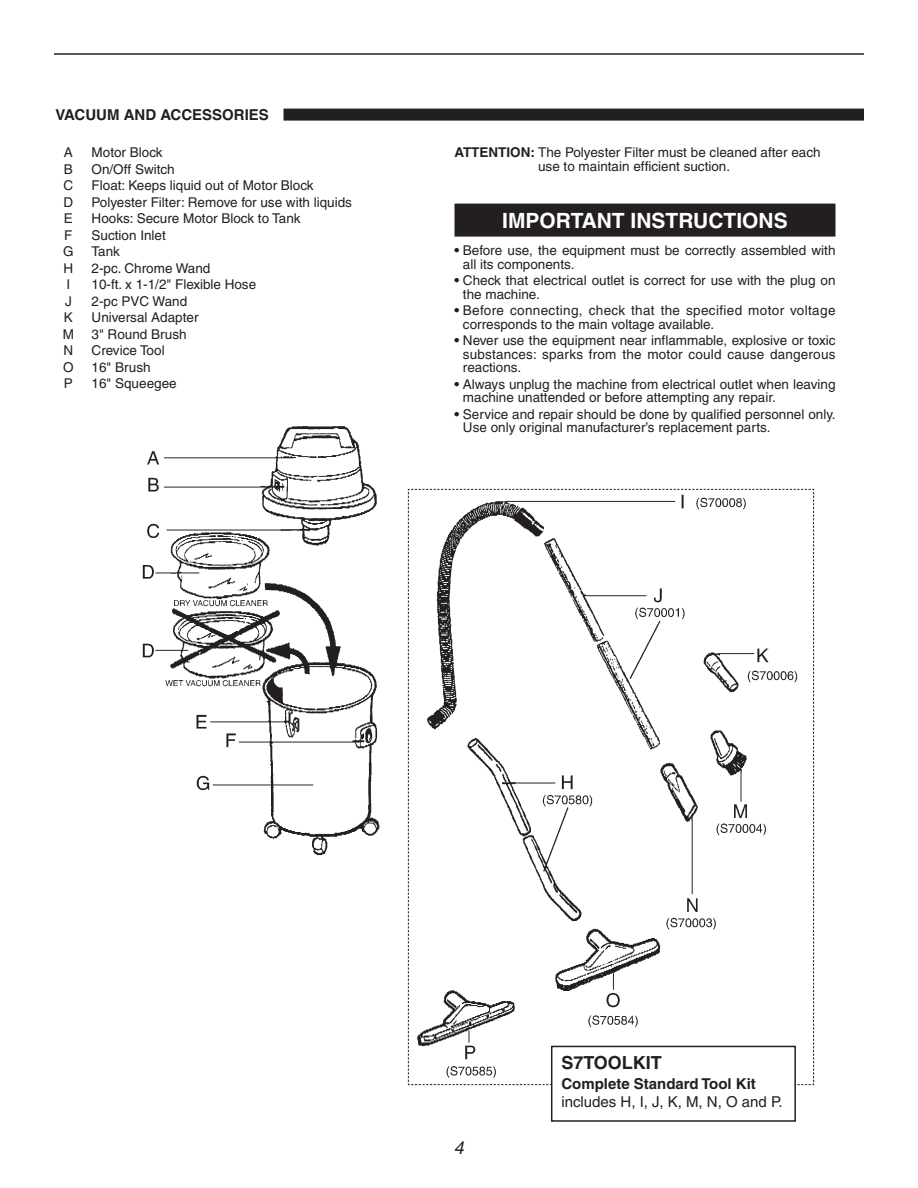
<style>
.page{position:relative;width:918px;height:1188px;background:#fff}
.page>*{position:absolute;margin:0;border:0;box-sizing:border-box;transform-origin:0 0}
.t1{font:700 21px "Helvetica";color:#fff}
.t2{font:700 18px "Helvetica";color:#231f20}
.t3{font:italic 18px "Helvetica";color:#231f20}
.t4{font:700 15px "Helvetica";color:#231f20}
.t5{font:15px "Helvetica";color:#231f20}
.t6{font:13.5px/13.5px "Helvetica";color:#231f20}
.t7{font:13.5px/13.5px "Helvetica";letter-spacing:.025em;color:#231f20}
.s1{font-weight:700}
</style>
<div class="page">
<hr style="left:54px;top:53px;width:810px;height:2px;background:#231f20">
<div style="left:455px;top:204px;width:381px;height:33px;background:#231f20"></div>
<div style="left:284px;top:109px;width:580px;height:12px;background:#231f20"></div>
<img style="left:142px;top:426px;width:658px;height:660px">
<svg style="left:408px;top:489px;width:406px;height:596px"></svg>
<div style="left:552px;top:1046px;width:243px;height:75px;background:#fff"></div>
<div style="left:551px;top:1046px;width:245px;height:76px;border:2px solid #231f20"></div>
<div style="left:154px;top:875px;width:206px;height:259px;background:#fff"></div>
<p class="t4" style="left:56px;top:109px;width:215px">VACUUM AND ACCESSORIES</p>
<p class="t6" style="left:64px;top:147px;width:11px">A</p>
<p class="t6" style="left:92px;top:147px;width:72px">Motor Block</p>
<p class="t6" style="left:64px;top:164px;width:11px">B</p>
<p class="t6" style="left:92px;top:164px;width:85px">On/Off Switch</p>
<p class="t6" style="left:64px;top:180px;width:11px">C</p>
<p class="t6" style="left:92px;top:180px;width:224px">Float: Keeps liquid out of Motor Block</p>
<p class="t6" style="left:64px;top:197px;width:11px">D</p>
<p class="t6" style="left:92px;top:197px;width:262px">Polyester Filter: Remove for use with liquids</p>
<p class="t6" style="left:64px;top:213px;width:11px">E</p>
<p class="t6" style="left:92px;top:213px;width:211px">Hooks: Secure Motor Block to Tank</p>
<p class="t6" style="left:64px;top:230px;width:10px">F</p>
<p class="t6" style="left:92px;top:230px;width:76px">Suction Inlet</p>
<p class="t6" style="left:63px;top:246px;width:12px">G</p>
<p class="t6" style="left:92px;top:246px;width:30px">Tank</p>
<p class="t6" style="left:64px;top:263px;width:11px">H</p>
<p class="t6" style="left:92px;top:263px;width:120px">2-pc. Chrome Wand</p>
<p class="t6" style="left:67px;top:279px;width:5px">I</p>
<p class="t6" style="left:92px;top:279px;width:166px">10-ft. x 1-1/2" Flexible Hose</p>
<p class="t6" style="left:65px;top:296px;width:8px">J</p>
<p class="t6" style="left:92px;top:296px;width:97px">2-pc PVC Wand</p>
<p class="t6" style="left:64px;top:312px;width:11px">K</p>
<p class="t6" style="left:92px;top:312px;width:108px">Universal Adapter</p>
<p class="t6" style="left:63px;top:329px;width:13px">M</p>
<p class="t6" style="left:92px;top:329px;width:97px">3" Round Brush</p>
<p class="t6" style="left:64px;top:345px;width:11px">N</p>
<p class="t6" style="left:92px;top:345px;width:75px">Crevice Tool</p>
<p class="t6" style="left:63px;top:362px;width:12px">O</p>
<p class="t6" style="left:92px;top:362px;width:61px">16" Brush</p>
<p class="t6" style="left:64px;top:378px;width:11px">P</p>
<p class="t6" style="left:92px;top:378px;width:87px">16" Squeegee</p>
<p class="t6" style="left:455px;top:147px;width:368px;text-align:center"><span class="s1">ATTENTION:</span> The Polyester Filter must be cleaned after each use to maintain efficient suction.</p>
<h1 class="t1" style="left:502px;top:213px;width:287px">IMPORTANT INSTRUCTIONS</h1>
<p class="t6" style="left:463px;top:245px;width:374px;text-indent:-8px"><span class="s1">•</span> Before use, the equipment must be correctly assembled with all its components.</p>
<p class="t6" style="left:463px;top:275px;width:374px;text-indent:-8px"><span class="s1">•</span> Check that electrical outlet is correct for use with the plug on the machine.</p>
<p class="t7" style="left:463px;top:305px;width:374px;text-indent:-8px"><span class="s1">•</span> Before connecting, check that the specified motor voltage corresponds to the main voltage available.</p>
<p class="t6" style="left:463px;top:335px;width:374px;text-align:justify;text-indent:-8px"><span class="s1">•</span> Never use the equipment near inflammable, explosive or toxic substances: sparks from the motor could cause dangerous reactions.</p>
<p class="t6" style="left:463px;top:379px;width:374px;text-indent:-8px"><span class="s1">•</span> Always unplug the machine from electrical outlet when leaving machine unattended or before attempting any repair.</p>
<p class="t6" style="left:463px;top:409px;width:374px;text-indent:-8px"><span class="s1">•</span> Service and repair should be done by qualified personnel only.<br>Use only original manufacturer’s replacement parts.</p>
<h2 class="t3" style="left:454px;top:1141px;width:12px">4</h2>
<h2 class="t2" style="left:561px;top:1056px;width:102px">S7TOOLKIT</h2>
<p class="t4" style="left:561px;top:1078px;width:196px">Complete Standard Tool Kit</p>
<p class="t5" style="left:561px;top:1096px;width:223px">includes H, I, J, K, M, N, O and P.</p>
</div>
